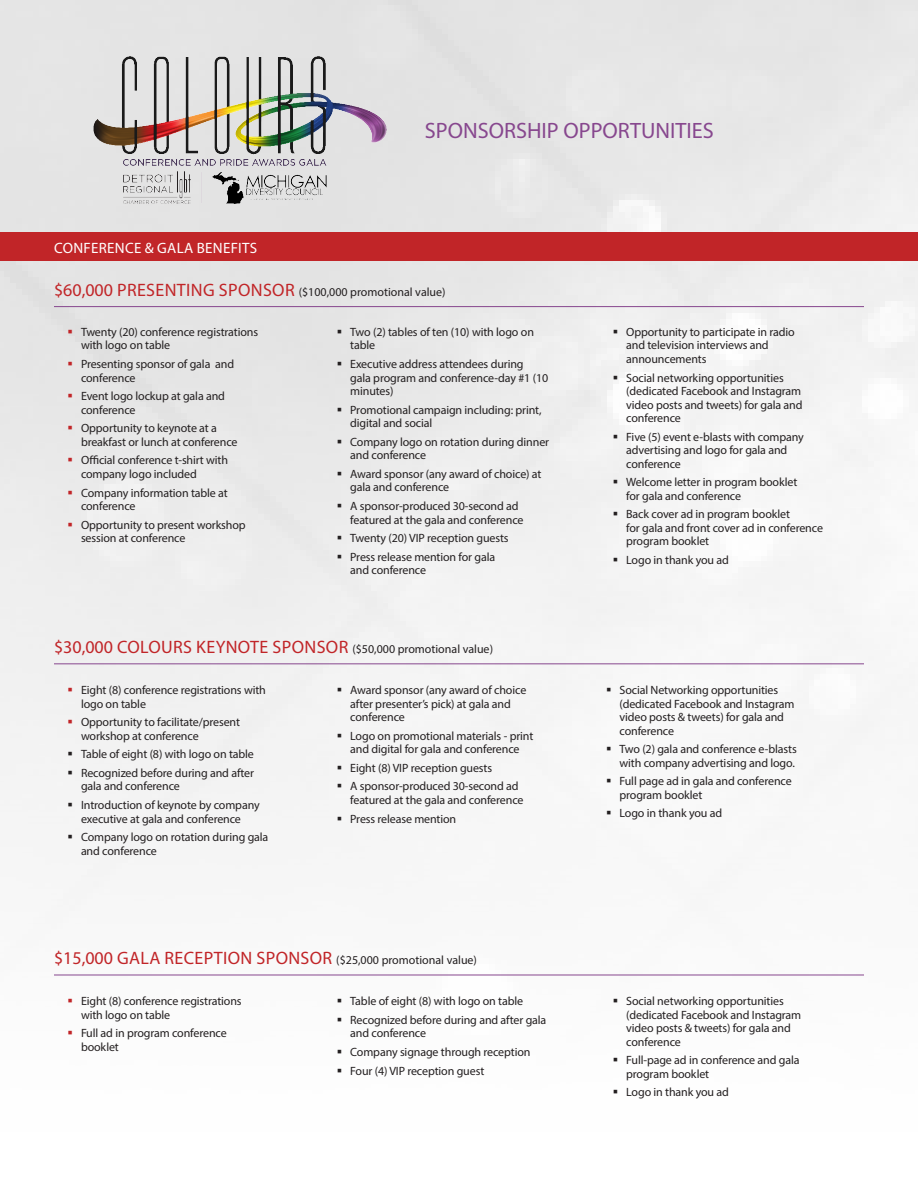
<style>
.page{position:relative;width:918px;height:1188px;background:#fff}
.page>*{position:absolute;margin:0;border:0;box-sizing:border-box;transform-origin:0 0}
.t1{font:22.35px "Myriad Pro";color:#87478e}
.t2{font:18px "Myriad Pro";letter-spacing:.02em;color:#c12528}
.t3{font:15px "Myriad Pro";letter-spacing:.02em;color:#fff}
.t4{font:12px/13.5px "Myriad Pro";letter-spacing:-.01em;color:#231f20}
.s1{font-size:18px;color:#c12528}
.s2{font-size:12px;color:#231f20}
</style>
<div class="page">
<img style="left:54px;top:47px;width:337px;height:165px">
<div style="left:0;top:232px;width:918px;height:29px;background:#c12528"></div>
<hr style="left:54px;top:306px;width:810px;height:1px;background:#87478e">
<hr style="left:54px;top:663px;width:810px;height:1px;background:#87478e">
<hr style="left:54px;top:975px;width:810px;height:1px;background:#87478e">
<svg style="left:69px;top:394px;width:3px;height:4px"></svg>
<svg style="left:69px;top:426px;width:3px;height:4px"></svg>
<svg style="left:69px;top:458px;width:3px;height:4px"></svg>
<svg style="left:69px;top:490px;width:3px;height:4px"></svg>
<svg style="left:338px;top:536px;width:3px;height:4px"></svg>
<svg style="left:614px;top:480px;width:3px;height:4px"></svg>
<svg style="left:614px;top:512px;width:3px;height:4px"></svg>
<svg style="left:69px;top:720px;width:3px;height:4px"></svg>
<svg style="left:69px;top:752px;width:3px;height:4px"></svg>
<p class="t3" style="left:54px;top:238px;width:205px">CONFERENCE &amp; GALA BENEFITS</p>
<p class="t1" style="left:425px;top:117px;width:290px">SPONSORSHIP OPPORTUNITIES</p>
<p class="t4" style="left:54px;top:285px;width:393px"><span class="s1">$60,000 PRESENTING SPONSOR</span> ($100,000 promotional value)</p>
<p class="t4" style="left:350px;top:325px;width:185px">Two (2) tables of ten (10) with logo on table</p>
<p class="t4" style="left:350px;top:357px;width:199px">Executive address attendees during<br>gala program and conference-day #1 (10 minutes)</p>
<p class="t4" style="left:350px;top:403px;width:193px">Promotional campaign including: print, digital and social</p>
<p class="t4" style="left:350px;top:435px;width:200px">Company logo on rotation during dinner and conference</p>
<p class="t4" style="left:350px;top:467px;width:193px">Award sponsor (any award of choice) at gala and conference</p>
<p class="t4" style="left:350px;top:499px;width:175px">A sponsor-produced 30-second ad featured at the gala and conference</p>
<p class="t4" style="left:350px;top:531px;width:160px">Twenty (20) VIP reception guests</p>
<p class="t4" style="left:350px;top:550px;width:147px">Press release mention for gala and conference</p>
<p class="t4" style="left:81px;top:325px;width:179px">Twenty (20) conference registrations with logo on table</p>
<p class="t4" style="left:81px;top:357px;width:155px">Presenting sponsor of gala and conference</p>
<p class="t4" style="left:81px;top:389px;width:146px">Event logo lockup at gala and conference</p>
<p class="t4" style="left:81px;top:421px;width:158px">Opportunity to keynote at a breakfast or lunch at conference</p>
<p class="t4" style="left:81px;top:453px;width:149px">Official conference t-shirt with company logo included</p>
<p class="t4" style="left:81px;top:486px;width:148px">Company information table at conference</p>
<p class="t4" style="left:81px;top:518px;width:166px">Opportunity to present workshop session at conference</p>
<p class="t2" style="left:54px;top:636px;width:441px">$30,000 COLOURS KEYNOTE SPONSOR <span class="s2">($50,000 promotional value)</span></p>
<p class="t4" style="left:81px;top:683px;width:186px">Eight (8) conference registrations with logo on table</p>
<p class="t4" style="left:81px;top:715px;width:161px">Opportunity to facilitate/present workshop at conference</p>
<p class="t4" style="left:81px;top:747px;width:174px">Table of eight (8) with logo on table</p>
<p class="t4" style="left:81px;top:766px;width:175px">Recognized before during and after gala and conference</p>
<p class="t4" style="left:81px;top:798px;width:180px">Introduction of keynote by company executive at gala and conference</p>
<p class="t4" style="left:81px;top:830px;width:189px">Company logo on rotation during gala and conference</p>
<p class="t4" style="left:350px;top:683px;width:178px">Award sponsor (any award of choice after presenter’s pick) at gala and conference</p>
<p class="t4" style="left:350px;top:729px;width:185px">Logo on promotional materials - print and digital for gala and conference</p>
<p class="t4" style="left:350px;top:761px;width:143px">Eight (8) VIP reception guests</p>
<p class="t4" style="left:350px;top:779px;width:175px">A sponsor-produced 30-second ad featured at the gala and conference</p>
<p class="t4" style="left:350px;top:812px;width:108px">Press release mention</p>
<p class="t2" style="left:54px;top:947px;width:425px">$15,000 GALA RECEPTION SPONSOR <span class="s2">($25,000 promotional value)</span></p>
<p class="t4" style="left:81px;top:994px;width:162px">Eight (8) conference registrations with logo on table</p>
<p class="t4" style="left:81px;top:1026px;width:147px">Full ad in program conference booklet</p>
<p class="t4" style="left:350px;top:994px;width:174px">Table of eight (8) with logo on table</p>
<p class="t4" style="left:350px;top:1013px;width:198px">Recognized before during and after gala and conference</p>
<p class="t4" style="left:350px;top:1045px;width:182px">Company signage through reception</p>
<p class="t4" style="left:350px;top:1064px;width:136px">Four (4) VIP reception guest</p>
<p class="t4" style="left:626px;top:325px;width:170px">Opportunity to participate in radio and television interviews and announcements</p>
<p class="t4" style="left:626px;top:371px;width:178px">Social networking opportunities (dedicated Facebook and Instagram video posts and tweets) for gala and conference</p>
<p class="t4" style="left:626px;top:430px;width:179px">Five (5) event e-blasts with company advertising and logo for gala and conference</p>
<p class="t4" style="left:626px;top:475px;width:173px">Welcome letter in program booklet for gala and conference</p>
<p class="t4" style="left:626px;top:507px;width:198px">Back cover ad in program booklet<br>for gala and front cover ad in conference program booklet</p>
<p class="t4" style="left:626px;top:553px;width:104px">Logo in thank you ad</p>
<p class="t4" style="left:620px;top:683px;width:177px">Social Networking opportunities (dedicated Facebook and Instagram video posts &amp; tweets) for gala and conference</p>
<p class="t4" style="left:620px;top:742px;width:179px">Two (2) gala and conference e-blasts with company advertising and logo.</p>
<p class="t4" style="left:620px;top:774px;width:174px">Full page ad in gala and conference program booklet</p>
<p class="t4" style="left:620px;top:806px;width:104px">Logo in thank you ad</p>
<p class="t4" style="left:626px;top:994px;width:177px">Social networking opportunities (dedicated Facebook and Instagram video posts &amp; tweets) for gala and conference</p>
<p class="t4" style="left:626px;top:1053px;width:175px">Full-page ad in conference and gala program booklet</p>
<p class="t4" style="left:626px;top:1086px;width:104px">Logo in thank you ad</p>
</div>
